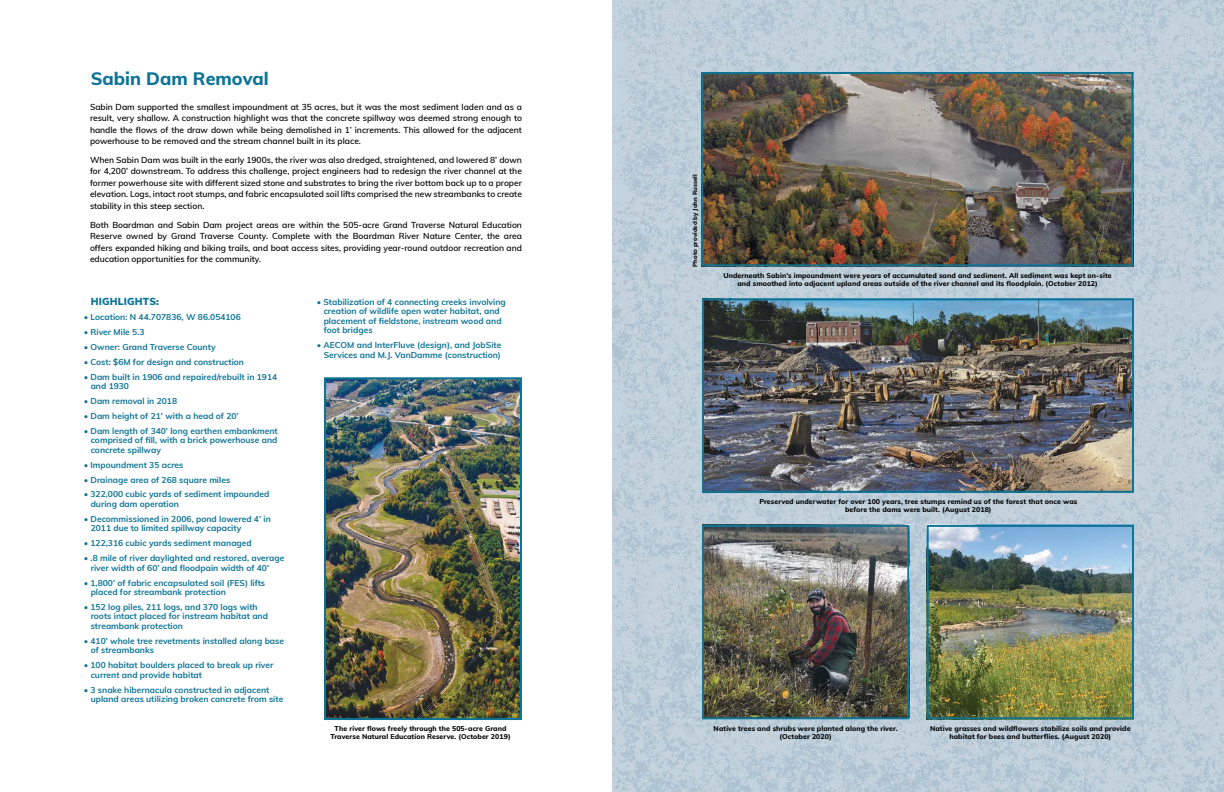
<style>
.page{position:relative;width:1224px;height:792px;background:#fff}
.page>*{position:absolute;margin:0;border:0;box-sizing:border-box;transform-origin:0 0}
.t1{font:800 18px "Muli";color:#0e7496}
.t2{font:900 10px "Muli";letter-spacing:.02em;color:#0e7496}
.t3{font:700 8.5px/9.5px "Muli";color:#0e7496}
.Body{font:600 8.5px/11.5px "Muli";color:#000;text-align:justify}
.t4{font:800 7px/8px "Muli";letter-spacing:.01em;color:#000;text-align:center}
.Photo_by{font:800 6px "Muli";letter-spacing:.01em;color:#000}
</style>
<div class="page">
<img style="left:612px;top:0;width:612px;height:792px">
<img style="left:324px;top:377px;width:198px;height:344px">
<img style="left:705px;top:528px;width:201px;height:188px">
<div style="left:702px;top:525px;width:207px;height:194px;border:2px solid #0e7496"></div>
<img style="left:930px;top:528px;width:201px;height:188px">
<div style="left:927px;top:525px;width:207px;height:194px;border:2px solid #0e7496"></div>
<img style="left:705px;top:301px;width:426px;height:189px">
<div style="left:702px;top:298px;width:432px;height:195px;border:2px solid #0e7496"></div>
<img style="left:704px;top:75px;width:426px;height:188px">
<div style="left:701px;top:72px;width:432px;height:194px;border:2px solid #0e7496"></div>
<p class="t1" style="left:91px;top:65px;width:179px">Sabin Dam Removal</p>
<p class="Body" style="left:90px;top:101px;width:434px">Sabin Dam supported the smallest impoundment at 35 acres, but it was the most sediment laden and as a result, very shallow. A construction highlight was that the concrete spillway was deemed strong enough to handle the flows of the draw down while being demolished in 1’ increments. This allowed for the adjacent powerhouse to be removed and the stream channel built in its place.</p>
<p class="Body" style="left:90px;top:154px;width:434px">When Sabin Dam was built in the early 1900s, the river was also dredged, straightened, and lowered 8’ down for 4,200’ downstream. To address this challenge, project engineers had to redesign the river channel at the former powerhouse site with different sized stone and substrates to bring the river bottom back up to a proper elevation. Logs, intact root stumps, and fabric encapsulated soil lifts comprised the new streambanks to create stability in this steep section.</p>
<p class="Body" style="left:90px;top:218px;width:434px">Both Boardman and Sabin Dam project areas are within the 505-acre Grand Traverse Natural Education Reserve owned by Grand Traverse County. Complete with the Boardman River Nature Center, the area offers expanded hiking and biking trails, and boat access sites, providing year-round outdoor recreation and education opportunities for the community.</p>
<p class="t2" style="left:91px;top:294px;width:70px">HIGHLIGHTS:</p>
<p class="t3" style="left:84px;top:312px;width:159px">• Location: N 44.707836, W 86.054106</p>
<p class="t3" style="left:84px;top:327px;width:62px">• River Mile 5.3</p>
<p class="t3" style="left:84px;top:342px;width:133px">• Owner: Grand Traverse County</p>
<p class="t3" style="left:84px;top:356px;width:162px">• Cost: $6M for design and construction</p>
<p class="t3" style="left:91px;top:371px;width:188px;text-indent:-7px">• Dam built in 1906 and repaired/rebuilt in 1914 and 1930</p>
<p class="t3" style="left:84px;top:396px;width:95px">• Dam removal in 2018</p>
<p class="t3" style="left:84px;top:411px;width:157px">• Dam height of 21’ with a head of 20’</p>
<p class="t3" style="left:91px;top:426px;width:189px;text-align:justify;text-indent:-7px">• Dam length of 340’ long earthen embankment comprised of fill, with a brick powerhouse and concrete spillway</p>
<p class="t3" style="left:84px;top:459px;width:101px">• Impoundment 35 acres</p>
<p class="t3" style="left:84px;top:474px;width:148px">• Drainage area of 268 square miles</p>
<p class="t3" style="left:91px;top:489px;width:180px;text-indent:-7px">• 322,000 cubic yards of sediment impounded during dam operation</p>
<p class="t3" style="left:91px;top:514px;width:182px;text-indent:-7px">• Decommissioned in 2006, pond lowered 4’ in<br>2011 due to limited spillway capacity</p>
<p class="t3" style="left:84px;top:538px;width:170px">• 122,316 cubic yards sediment managed</p>
<p class="t3" style="left:91px;top:553px;width:195px;text-indent:-7px">• .8 mile of river daylighted and restored, average river width of 60’ and floodpain width of 40’</p>
<p class="t3" style="left:91px;top:577px;width:176px;text-indent:-7px">• 1,800’ of fabric encapsulated soil (FES) lifts placed for streambank protection</p>
<p class="t3" style="left:91px;top:602px;width:179px;text-indent:-7px">• 152 log piles, 211 logs, and 370 logs with roots intact placed for instream habitat and streambank protection</p>
<p class="t3" style="left:91px;top:636px;width:195px;text-indent:-7px">• 410’ whole tree revetments installed along base of streambanks</p>
<p class="t3" style="left:91px;top:660px;width:184px;text-indent:-7px">• 100 habitat boulders placed to break up river current and provide habitat</p>
<p class="t3" style="left:91px;top:684px;width:194px;text-indent:-7px">• 3 snake hibernacula constructed in adjacent upland areas utilizing broken concrete from site</p>
<p class="t3" style="left:324px;top:297px;width:184px;text-indent:-7px">• Stabilization of 4 connecting creeks involving creation of wildlife open water habitat, and placement of fieldstone, instream wood and foot bridges</p>
<p class="t3" style="left:317px;top:340px;width:186px;text-align:right">• AECOM and InterFluve (design), and JobSite<br>Services and M.J. VanDamme (construction)</p>
<p class="t4" style="left:331px;top:724px;width:182px">The river flows freely through the 505-acre Grand<br>Traverse Natural Education Reserve. (October 2019)</p>
<p class="Photo_by" style="left:691px;top:267px;width:94px;rotate:-90deg">Photo provided by John Russell</p>
<p class="t4" style="left:723px;top:271px;width:390px">Underneath Sabin’s impoundment were years of accumulated sand and sediment. All sediment was kept on-site and smoothed into adjacent upland areas outside of the river channel and its floodplain. (October 2012)</p>
<p class="t4" style="left:759px;top:497px;width:320px">Preserved underwater for over 100 years, tree stumps remind us of the forest that once was before the dams were built. (August 2018)</p>
<p class="t4" style="left:714px;top:724px;width:186px">Native trees and shrubs were planted along the river. (October 2020)</p>
<p class="t4" style="left:930px;top:724px;width:202px">Native grasses and wildflowers stabilize soils and provide habitat for bees and butterflies. (August 2020)</p>
</div>
